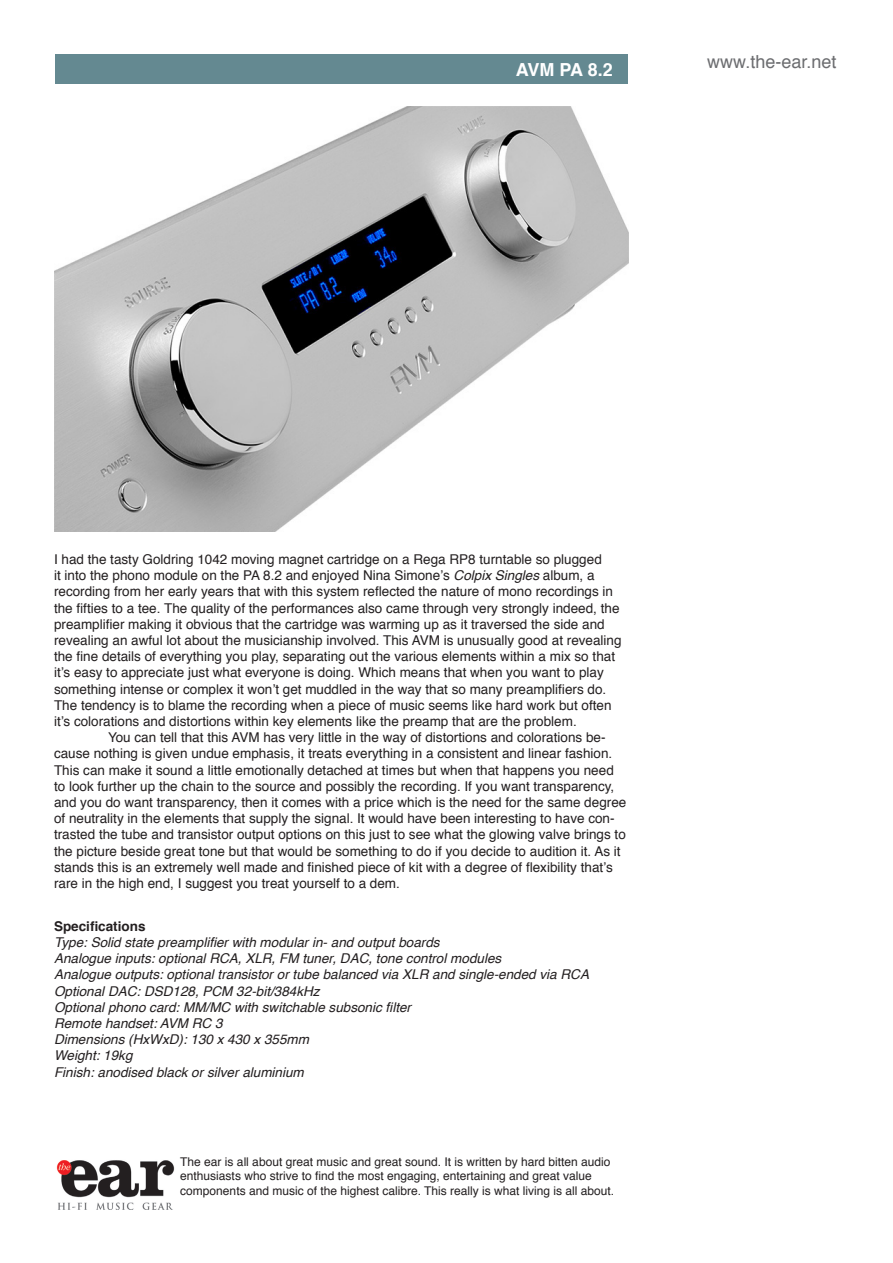
<style>
.page{position:relative;width:893px;height:1263px;background:#fff}
.page>*{position:absolute;margin:0;border:0;box-sizing:border-box;transform-origin:0 0}
.t1{font:18px "Helvetica";color:#6c6d70}
.t2{font:700 18px "Helvetica";color:#fff}
.t3{font:13.5px/16.2px "Helvetica";color:#231f20}
.t4{font:italic 13.5px "Helvetica";color:#231f20}
.t5{font:700 13.5px "Helvetica";color:#231f20}
.t6{font:12px/14.4px "Helvetica";color:#231f20}
.s1{font-style:italic}
</style>
<div class="page">
<div style="left:55px;top:54px;width:573px;height:30px;background:#648991"></div>
<img style="left:54px;top:107px;width:574px;height:424px">
<img style="left:56px;top:1160px;width:119px;height:50px">
<p class="t2" style="left:516px;top:55px;width:98px">AVM PA 8.2</p>
<p class="t1" style="left:707px;top:47px;width:131px">www.the-ear.net</p>
<p class="t3" style="left:54px;top:552px;width:569px">I had the tasty Goldring 1042 moving magnet cartridge on a Rega RP8 turntable so plugged<br>it into the phono module on the PA 8.2 and enjoyed Nina Simone’s <span class="s1">Colpix Singles</span> album, a recording from her early years that with this system reflected the nature of mono recordings in the fifties to a tee. The quality of the performances also came through very strongly indeed, the preamplifier making it obvious that the cartridge was warming up as it traversed the side and revealing an awful lot about the musicianship involved. This AVM is unusually good at revealing the fine details of everything you play, separating out the various elements within a mix so that it’s easy to appreciate just what everyone is doing. Which means that when you want to play something intense or complex it won’t get muddled in the way that so many preamplifiers do.<br>The tendency is to blame the recording when a piece of music seems like hard work but often it’s colorations and distortions within key elements like the preamp that are the problem.</p>
<p class="t3" style="left:54px;top:730px;width:574px;text-indent:54px">You can tell that this AVM has very little in the way of distortions and colorations be&shy;cause nothing is given undue emphasis, it treats everything in a consistent and linear fashion.<br>This can make it sound a little emotionally detached at times but when that happens you need to look further up the chain to the source and possibly the recording. If you want transparency, and you do want transparency, then it comes with a price which is the need for the same degree of neutrality in the elements that supply the signal. It would have been interesting to have con&shy;trasted the tube and transistor output options on this just to see what the glowing valve brings to the picture beside great tone but that would be something to do if you decide to audition it. As it stands this is an extremely well made and finished piece of kit with a degree of flexibility that’s rare in the high end, I suggest you treat yourself to a dem.</p>
<p class="t5" style="left:54px;top:915px;width:93px">Specifications</p>
<p class="t4" style="left:54px;top:932px;width:387px">Type: Solid state preamplifier with modular in- and output boards</p>
<p class="t4" style="left:54px;top:948px;width:449px">Analogue inputs: optional RCA, XLR, FM tuner, DAC, tone control modules</p>
<p class="t4" style="left:54px;top:964px;width:537px">Analogue outputs: optional transistor or tube balanced via XLR and single-ended via RCA</p>
<p class="t4" style="left:54px;top:980px;width:267px">Optional DAC: DSD128, PCM 32-bit/384kHz</p>
<p class="t4" style="left:54px;top:996px;width:359px">Optional phono card: MM/MC with switchable subsonic filter</p>
<p class="t4" style="left:54px;top:1013px;width:170px">Remote handset: AVM RC 3</p>
<p class="t4" style="left:54px;top:1029px;width:257px">Dimensions (HxWxD): 130 x 430 x 355mm</p>
<p class="t4" style="left:54px;top:1045px;width:80px">Weight: 19kg</p>
<p class="t4" style="left:54px;top:1061px;width:251px">Finish: anodised black or silver aluminium</p>
<p class="t6" style="left:180px;top:1155px;width:435px">The ear is all about great music and great sound. It is written by hard bitten audio enthusiasts who strive to find the most engaging, entertaining and great value components and music of the highest calibre. This really is what living is all about.</p>
</div>
